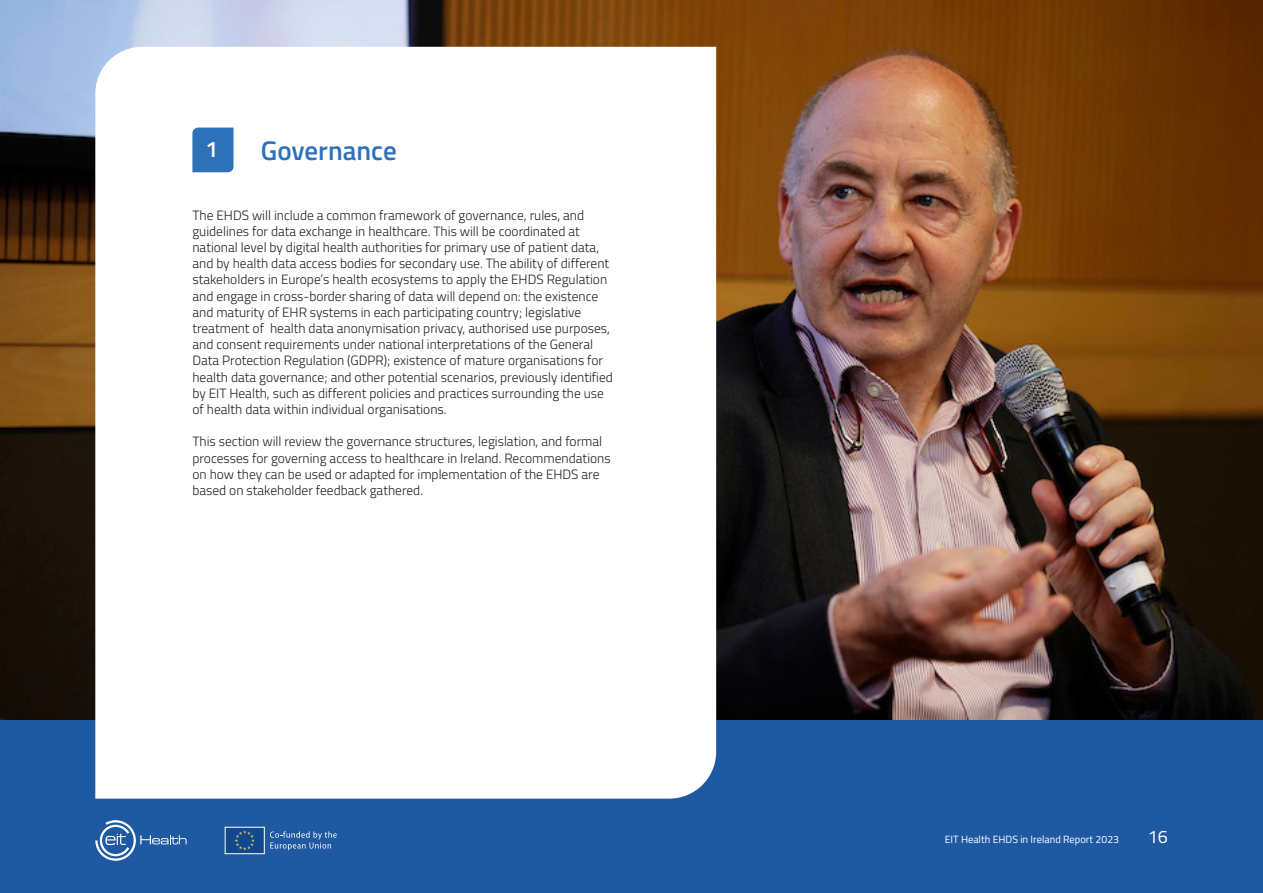
<style>
.page{position:relative;width:1263px;height:893px;background:#fff}
.page>*{position:absolute;margin:0;border:0;box-sizing:border-box;transform-origin:0 0}
.t1{font:600 27px "Titillium Web";color:#2e71b9}
.t2{font:600 22.5px "Titillium Web";color:#fff}
.t3{font:18px "Titillium Web";color:#fff}
.t4{font:300 13.5px/16.2px "Titillium Web";color:#231f20}
.t5{font:10.5px "Titillium Web";color:#fff}
</style>
<div class="page">
<img style="left:0;top:0;width:1263px;height:721px">
<div style="left:0;top:721px;width:1263px;height:172px;background:#1e59a2"></div>
<svg style="left:270px;top:831px;width:67px;height:19px"></svg>
<div style="left:225px;top:827px;width:40px;height:27px;background:#12498e;border:1px solid #fff"></div>
<svg style="left:235px;top:830px;width:20px;height:20px"></svg>
<svg style="left:95px;top:820px;width:92px;height:41px"></svg>
<svg style="left:95px;top:47px;width:621px;height:752px"></svg>
<div style="left:192px;top:128px;width:41px;height:44px;background:#2e71b9"></div>
<p class="t2" style="left:205px;top:132px;width:14px">1</p>
<p class="t1" style="left:261px;top:130px;width:137px">Governance</p>
<p class="t4" style="left:192px;top:206px;width:422px">The EHDS will include a common framework of governance, rules, and guidelines for data exchange in healthcare. This will be coordinated at national level by digital health authorities for primary use of patient data, and by health data access bodies for secondary use. The ability of different stakeholders in Europe’s health ecosystems to apply the EHDS Regulation and engage in cross-border sharing of data will depend on: the existence and maturity of EHR systems in each participating country; legislative treatment of health data anonymisation privacy, authorised use purposes, and consent requirements under national interpretations of the General Data Protection Regulation (GDPR); existence of mature organisations for health data governance; and other potential scenarios, previously identified by EIT Health, such as different policies and practices surrounding the use of health data within individual organisations.</p>
<p class="t4" style="left:192px;top:433px;width:420px">This section will review the governance structures, legislation, and formal processes for governing access to healthcare in Ireland. Recommendations on how they can be used or adapted for implementation of the EHDS are based on stakeholder feedback gathered.</p>
<p class="t5" style="left:945px;top:832px;width:176px">EIT Health EHDS in Ireland Report 2023</p>
<p class="t3" style="left:1148px;top:823px;width:22px">16</p>
</div>
